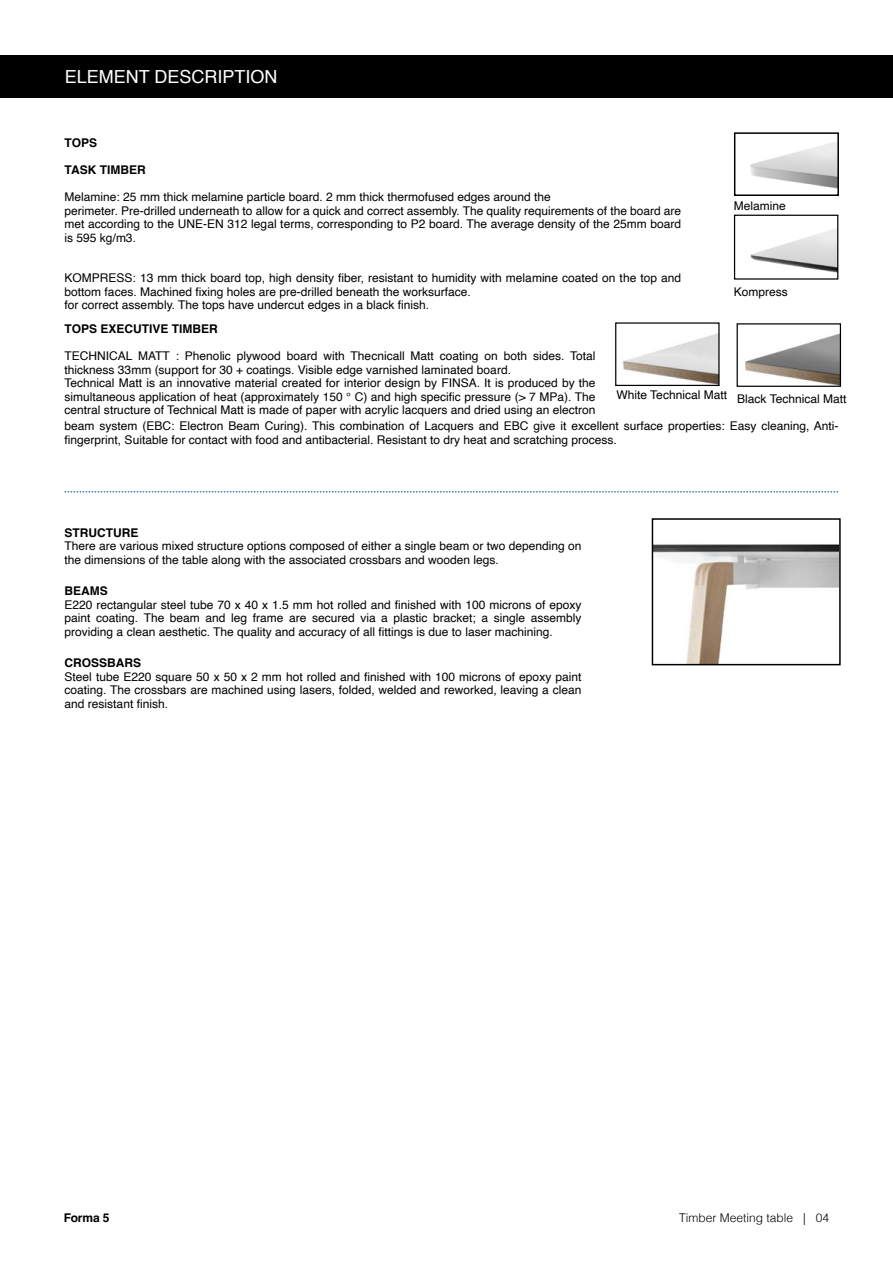
<style>
.page{position:relative;width:893px;height:1263px;background:#fff}
.page>*{position:absolute;margin:0;border:0;box-sizing:border-box;transform-origin:0 0}
.t1{font:18px "Helvetica";color:#fff}
.texto_comun{font:12px/13.5px "Helvetica";color:#000;text-align:justify}
.titulos{font:700 12px "Helvetica";color:#000}
.t2{font:300 12px "Helvetica";color:#000}
</style>
<div class="page">
<div style="left:0;top:55px;width:893px;height:43px;background:#000"></div>
<svg style="left:65px;top:491px;width:773px;height:1px"></svg>
<img style="left:655px;top:544px;width:183px;height:118px">
<div style="left:652px;top:518px;width:189px;height:147px;border:2px solid #000"></div>
<img style="left:750px;top:142px;width:86px;height:47px">
<div style="left:734px;top:132px;width:105px;height:64px;border:2px solid #000"></div>
<img style="left:750px;top:228px;width:86px;height:45px">
<div style="left:734px;top:215px;width:104px;height:65px;border:1px solid #000"></div>
<img style="left:744px;top:334px;width:95px;height:51px">
<div style="left:737px;top:323px;width:104px;height:64px;border:1px solid #000"></div>
<img style="left:622px;top:333px;width:96px;height:51px">
<div style="left:615px;top:322px;width:105px;height:64px;border:1px solid #000"></div>
<p class="t1" style="left:65px;top:63px;width:214px">ELEMENT DESCRIPTION</p>
<p class="titulos" style="left:65px;top:136px;width:34px">TOPS</p>
<p class="titulos" style="left:65px;top:163px;width:83px">TASK TIMBER</p>
<p class="texto_comun" style="left:65px;top:191px;width:488px">Melamine: 25 mm thick melamine particle board. 2 mm thick thermofused edges around the</p>
<p class="texto_comun" style="left:65px;top:204px;width:618px">perimeter. Pre-drilled underneath to allow for a quick and correct assembly. The quality requirements of the board are met according to the UNE-EN 312 legal terms, corresponding to P2 board. The average density of the 25mm board is 595 kg/m3.</p>
<p class="texto_comun" style="left:65px;top:272px;width:618px">KOMPRESS: 13 mm thick board top, high density fiber, resistant to humidity with melamine coated on the top and bottom faces. Machined fixing holes are pre-drilled beneath the worksurface.</p>
<p class="texto_comun" style="left:65px;top:299px;width:366px">for correct assembly. The tops have undercut edges in a black finish.</p>
<p class="texto_comun" style="left:734px;top:200px;width:54px">Melamine</p>
<p class="texto_comun" style="left:734px;top:285px;width:56px">Kompress</p>
<p class="titulos" style="left:65px;top:322px;width:155px">TOPS EXECUTIVE TIMBER</p>
<p class="texto_comun" style="left:65px;top:350px;width:532px">TECHNICAL MATT : Phenolic plywood board with Thecnicall Matt coating on both sides. Total thickness 33mm (support for 30 + coatings. Visible edge varnished laminated board.</p>
<p class="texto_comun" style="left:65px;top:377px;width:532px">Technical Matt is an innovative material created for interior design by FINSA. It is produced by the simultaneous application of heat (approximately 150 ° C) and high specific pressure (&gt; 7 MPa). The central structure of Technical Matt is made of paper with acrylic lacquers and dried using an electron</p>
<p class="texto_comun" style="left:65px;top:420px;width:775px">beam system (EBC: Electron Beam Curing). This combination of Lacquers and EBC give it excellent surface properties: Easy cleaning, Anti&shy;fingerprint, Suitable for contact with food and antibacterial. Resistant to dry heat and scratching process.</p>
<p class="texto_comun" style="left:616px;top:389px;width:112px">White Technical Matt</p>
<p class="texto_comun" style="left:737px;top:392px;width:111px">Black Technical Matt</p>
<p class="titulos" style="left:65px;top:525px;width:75px">STRUCTURE</p>
<p class="texto_comun" style="left:65px;top:540px;width:518px">There are various mixed structure options composed of either a single beam or two depending on the dimensions of the table along with the associated crossbars and wooden legs.</p>
<p class="titulos" style="left:65px;top:584px;width:45px">BEAMS</p>
<p class="texto_comun" style="left:65px;top:598px;width:518px">E220 rectangular steel tube 70 x 40 x 1.5 mm hot rolled and finished with 100 microns of epoxy paint coating. The beam and leg frame are secured via a plastic bracket; a single assembly providing a clean aesthetic. The quality and accuracy of all fittings is due to laser machining.</p>
<p class="titulos" style="left:65px;top:656px;width:78px">CROSSBARS</p>
<p class="texto_comun" style="left:65px;top:670px;width:518px">Steel tube E220 square 50 x 50 x 2 mm hot rolled and finished with 100 microns of epoxy paint coating. The crossbars are machined using lasers, folded, welded and reworked, leaving a clean and resistant finish.</p>
<p class="titulos" style="left:64px;top:1211px;width:47px">Forma 5</p>
<p class="t2" style="left:679px;top:1207px;width:152px">Timber Meeting table | 04</p>
</div>
